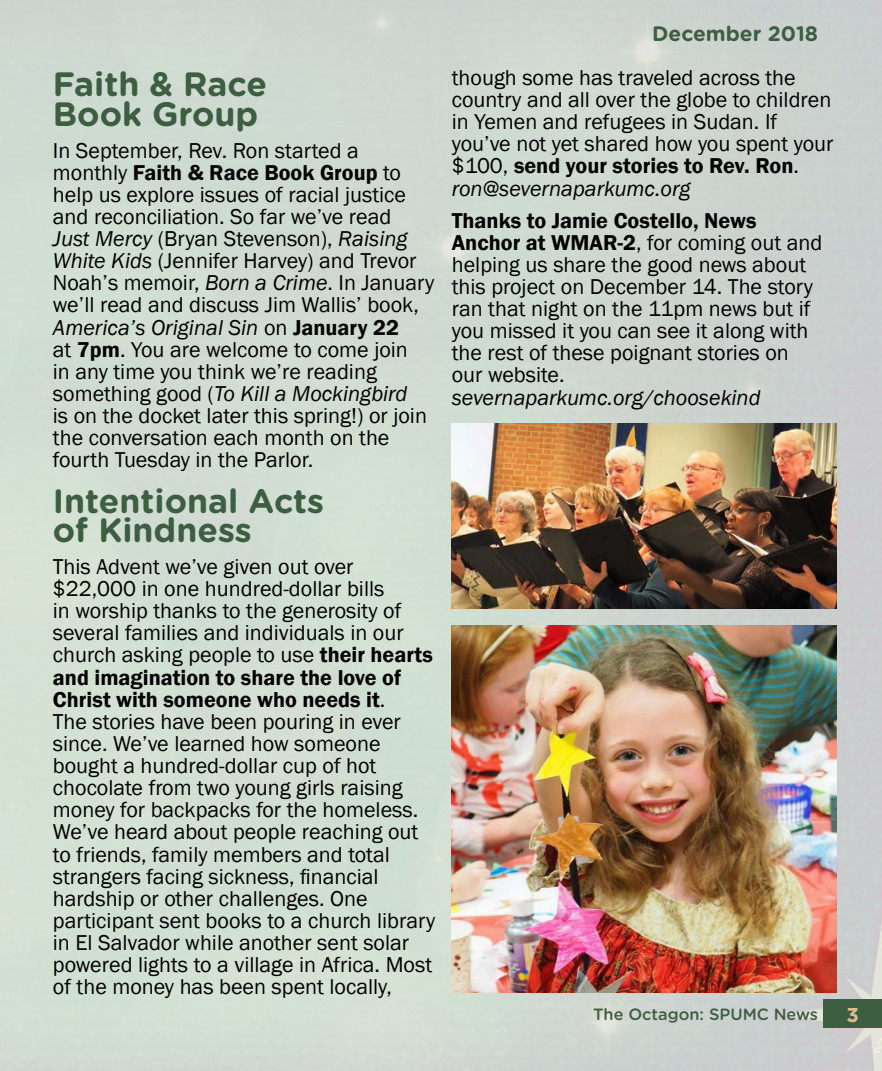
<style>
.page{position:relative;width:882px;height:1071px;background:#fff}
.page>*{position:absolute;margin:0;border:0;box-sizing:border-box;transform-origin:0 0}
.Heading{font:700 33.77px/29.1px "Gotham Rounded";color:#3e5e42}
.Head_2_reverse{font:22.05px/22.1px "Franklin Gothic";color:#000}
.Heading-2{font:22.05px/22.1px "Franklin Gothic";color:#000}
.Footer_Christmas_Rig{font:700 21px "Gotham Rounded";color:#3e5e42}
.t1{font:700 20.12px "Gotham";color:#e0bd8a}
.Footer_Christmas_Rig-2{font:500 16.28px "Gotham Rounded";color:#3e5e42}
.s1{font-weight:600}
.s2{font-style:italic}
</style>
<div class="page">
<img style="left:0;top:0;width:882px;height:1071px">
<div style="left:823px;top:999px;width:59px;height:29px;background:#3e5e42"></div>
<img style="left:452px;top:424px;width:385px;height:185px">
<img style="left:452px;top:625px;width:385px;height:367px">
<p class="Heading" style="left:53px;top:69px;width:216px">Faith &amp; Race<br>Book Group</p>
<p class="Heading-2" style="left:53px;top:140px;width:383px">In September, Rev. Ron started a monthly <span class="s1">Faith &amp; Race Book Group</span> to help us explore issues of racial justice and reconciliation. So far we’ve read<br><span class="s2">Just Mercy</span> (Bryan Stevenson), <span class="s2">Raising White Kids</span> (Jennifer Harvey) and Trevor Noah’s memoir, <span class="s2">Born a Crime</span>. In January we’ll read and discuss Jim Wallis’ book, <span class="s2">America’s Original Sin</span> on <span class="s1">January 22<br></span>at <span class="s1">7pm</span>. You are welcome to come join<br>in any time you think we’re reading something good (<span class="s2">To Kill a Mockingbird<br></span>is on the docket later this spring!) or join the conversation each month on the fourth Tuesday in the Parlor.</p>
<p class="Heading" style="left:53px;top:485px;width:273px">Intentional Acts of Kindness</p>
<p class="Head_2_reverse" style="left:53px;top:556px;width:381px">This Advent we’ve given out over $22,000 in one hundred-dollar bills<br>in worship thanks to the generosity of several families and individuals in our church asking people to use <span class="s1">their hearts and imagination to share the love of Christ with someone who needs it</span>.</p>
<p class="Head_2_reverse" style="left:53px;top:711px;width:384px">The stories have been pouring in ever since. We’ve learned how someone bought a hundred-dollar cup of hot chocolate from two young girls raising money for backpacks for the homeless.<br>We’ve heard about people reaching out to friends, family members and total strangers facing sickness, financial hardship or other challenges. One participant sent books to a church library in El Salvador while another sent solar powered lights to a village in Africa. Most of the money has been spent locally,</p>
<p class="Footer_Christmas_Rig" style="left:652px;top:18px;width:167px">December 2018</p>
<p class="Head_2_reverse" style="left:452px;top:67px;width:383px">though some has traveled across the country and all over the globe to children in Yemen and refugees in Sudan. If you’ve not yet shared how you spent your $100, <span class="s1">send your stories to Rev. Ron</span>. <span class="s2">ron@severnaparkumc.org</span></p>
<p class="Heading-2" style="left:452px;top:210px;width:372px"><span class="s1">Thanks to Jamie Costello, News<br>Anchor at WMAR-2</span>, for coming out and helping us share the good news about this project on December 14. The story ran that night on the 11pm news but if you missed it you can see it along with the rest of these poignant stories on our website. <span class="s2">severnaparkumc.org/choosekind</span></p>
<p class="Footer_Christmas_Rig-2" style="left:593px;top:1003px;width:226px">The Octagon: SPUMC News</p>
<p class="t1" style="left:846px;top:1001px;width:14px">3</p>
</div>
